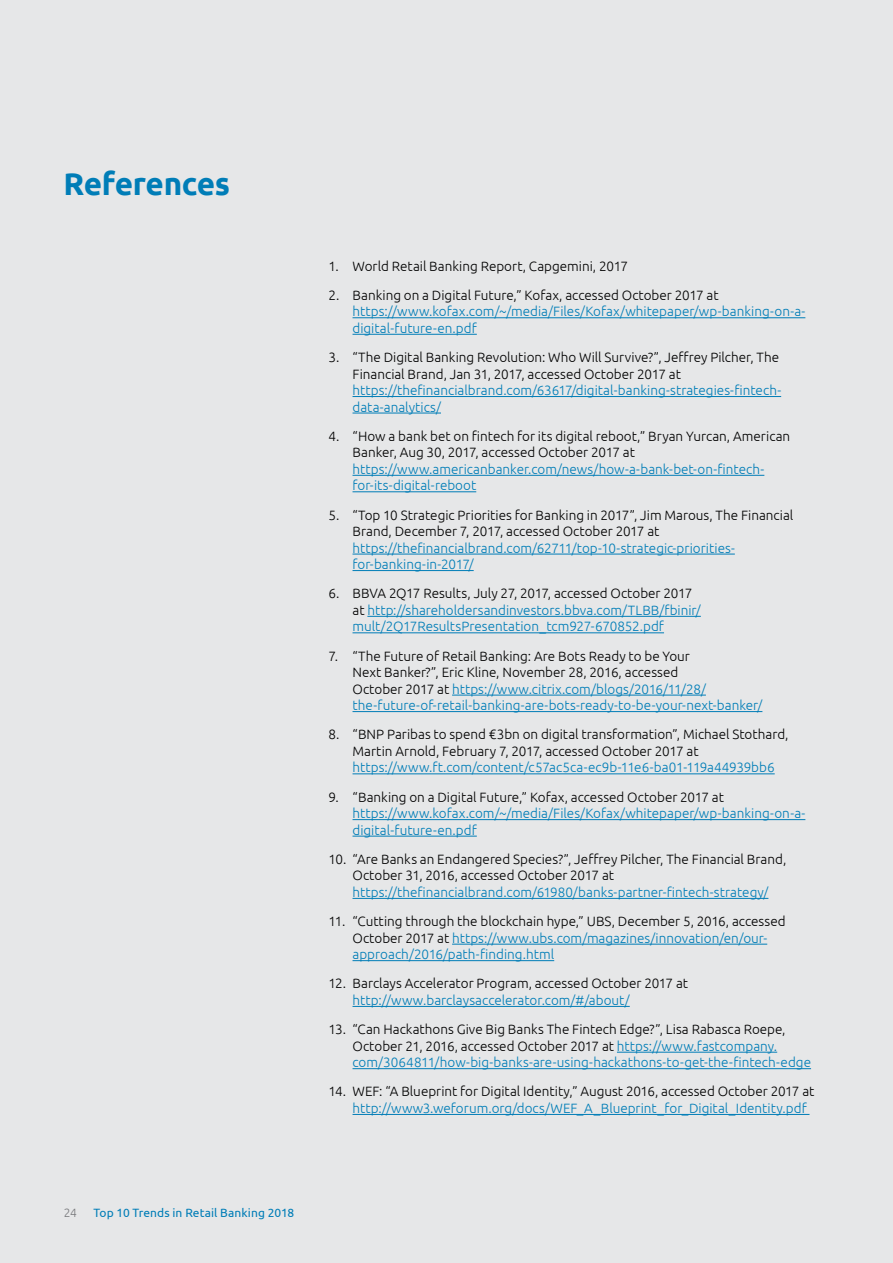
<style>
.page{position:relative;width:893px;height:1263px;background:#e6e7e8}
.page>*{position:absolute;margin:0;border:0;box-sizing:border-box;transform-origin:0 0}
.t1{font:700 31.5px "Ubuntu";letter-spacing:-.015em;color:#007db7}
.t2{font:300 13.5px/16.5px "Ubuntu";color:#000}
.t3{font:300 13.5px/16.5px "Ubuntu";color:#007db7}
.t4{font:12px "Ubuntu";letter-spacing:.005em;color:#007db7}
.t5{font:300 12px "Ubuntu";color:#77787b}
.s1{color:#000}
.s2{color:#007db7}
</style>
<div class="page">
<hr style="left:352px;top:317px;width:453px;height:1px;background:#007db7">
<hr style="left:352px;top:334px;width:125px;height:1px;background:#007db7">
<hr style="left:352px;top:396px;width:429px;height:1px;background:#007db7">
<hr style="left:352px;top:413px;width:89px;height:1px;background:#007db7">
<hr style="left:352px;top:475px;width:412px;height:1px;background:#007db7">
<hr style="left:352px;top:491px;width:124px;height:1px;background:#007db7">
<hr style="left:352px;top:554px;width:383px;height:1px;background:#007db7">
<hr style="left:352px;top:570px;width:122px;height:1px;background:#007db7">
<hr style="left:367px;top:616px;width:334px;height:1px;background:#007db7">
<hr style="left:352px;top:632px;width:312px;height:1px;background:#007db7">
<hr style="left:452px;top:695px;width:254px;height:1px;background:#007db7">
<hr style="left:352px;top:711px;width:410px;height:1px;background:#007db7">
<hr style="left:352px;top:773px;width:423px;height:1px;background:#007db7">
<hr style="left:352px;top:819px;width:453px;height:1px;background:#007db7">
<hr style="left:352px;top:836px;width:125px;height:1px;background:#007db7">
<hr style="left:352px;top:898px;width:416px;height:1px;background:#007db7">
<hr style="left:452px;top:944px;width:315px;height:1px;background:#007db7">
<hr style="left:352px;top:960px;width:202px;height:1px;background:#007db7">
<hr style="left:352px;top:1006px;width:278px;height:1px;background:#007db7">
<hr style="left:617px;top:1052px;width:160px;height:1px;background:#007db7">
<hr style="left:352px;top:1068px;width:459px;height:1px;background:#007db7">
<hr style="left:352px;top:1114px;width:457px;height:1px;background:#007db7">
<h1 class="t1" style="left:63px;top:164px;width:168px">References</h1>
<p class="t2" style="left:328px;top:257px;width:301px">1. World Retail Banking Report, Capgemini, 2017</p>
<p class="t2" style="left:328px;top:286px;width:392px">2. Banking on a Digital Future,” Kofax, accessed October 2017 at</p>
<p class="t3" style="left:352px;top:303px;width:454px">https://www.kofax.com/~/media/Files/Kofax/whitepaper/wp-banking-on-a&shy;digital-future-en.pdf</p>
<p class="t2" style="left:352px;top:349px;width:428px;text-indent:-24px">3. “The Digital Banking Revolution: Who Will Survive?”, Jeffrey Pilcher, The<br>Financial Brand, Jan 31, 2017, accessed October 2017 at</p>
<p class="t3" style="left:352px;top:382px;width:430px">https://thefinancialbrand.com/63617/digital-banking-strategies-fintech&shy;data-analytics/</p>
<p class="t2" style="left:352px;top:427px;width:439px;text-indent:-24px">4. “How a bank bet on fintech for its digital reboot,” Bryan Yurcan, American<br>Banker, Aug 30, 2017, accessed October 2017 at</p>
<p class="t3" style="left:352px;top:460px;width:413px">https://www.americanbanker.com/news/how-a-bank-bet-on-fintech&shy;for-its-digital-reboot</p>
<p class="t2" style="left:352px;top:506px;width:442px;text-indent:-24px">5. “Top 10 Strategic Priorities for Banking in 2017”, Jim Marous, The Financial<br>Brand, December 7, 2017, accessed October 2017 at</p>
<p class="t3" style="left:352px;top:539px;width:384px">https://thefinancialbrand.com/62711/top-10-strategic-priorities&shy;for-banking-in-2017/</p>
<p class="t3" style="left:352px;top:585px;width:350px;text-indent:-24px"><span class="s1">6. BBVA 2Q17 Results, July 27, 2017, accessed October 2017 at</span> http://shareholdersandinvestors.bbva.com/TLBB/fbinir/ mult/2Q17ResultsPresentation_tcm927-670852.pdf</p>
<p class="t2" style="left:352px;top:647px;width:411px;text-indent:-24px">7. “The Future of Retail Banking: Are Bots Ready to be Your<br>Next Banker?”, Eric Kline, November 28, 2016, accessed<br>October 2017 at <span class="s2">https://www.citrix.com/blogs/2016/11/28/ the-future-of-retail-banking-are-bots-ready-to-be-your-next-banker/</span></p>
<p class="t2" style="left:352px;top:726px;width:437px;text-indent:-24px">8. “BNP Paribas to spend €3bn on digital transformation”, Michael Stothard,<br>Martin Arnold, February 7, 2017, accessed October 2017 at</p>
<p class="t3" style="left:352px;top:759px;width:424px">https://www.ft.com/content/c57ac5ca-ec9b-11e6-ba01-119a44939bb6</p>
<p class="t2" style="left:328px;top:788px;width:397px">9. “Banking on a Digital Future,” Kofax, accessed October 2017 at</p>
<p class="t3" style="left:352px;top:805px;width:454px">https://www.kofax.com/~/media/Files/Kofax/whitepaper/wp-banking-on-a&shy;digital-future-en.pdf</p>
<p class="t2" style="left:352px;top:850px;width:435px;text-indent:-24px">10. “Are Banks an Endangered Species?”, Jeffrey Pilcher, The Financial Brand,<br>October 31, 2016, accessed October 2017 at</p>
<p class="t3" style="left:352px;top:883px;width:417px">https://thefinancialbrand.com/61980/banks-partner-fintech-strategy/</p>
<p class="t3" style="left:352px;top:913px;width:435px;text-indent:-24px"><span class="s1">11. “Cutting through the blockchain hype,” UBS, December 5, 2016, accessed<br>October 2017 at</span> https://www.ubs.com/magazines/innovation/en/our&shy;approach/2016/path-finding.html</p>
<p class="t2" style="left:328px;top:975px;width:361px">12. Barclays Accelerator Program, accessed October 2017 at</p>
<p class="t3" style="left:352px;top:991px;width:279px">http://www.barclaysaccelerator.com/#/about/</p>
<p class="t2" style="left:352px;top:1021px;width:460px;text-indent:-24px">13. “Can Hackathons Give Big Banks The Fintech Edge?”, Lisa Rabasca Roepe,<br>October 21, 2016, accessed October 2017 at <span class="s2">https://www.fastcompany. com/3064811/how-big-banks-are-using-hackathons-to-get-the-fintech-edge</span></p>
<p class="t2" style="left:328px;top:1083px;width:487px">14. WEF: “A Blueprint for Digital Identity,” August 2016, accessed October 2017 at</p>
<p class="t3" style="left:352px;top:1099px;width:456px">http://www3.weforum.org/docs/WEF_A_Blueprint_for_Digital_Identity.pdf</p>
<p class="t5" style="left:64px;top:1205px;width:14px">24</p>
<p class="t4" style="left:94px;top:1205px;width:202px">Top 10 Trends in Retail Banking 2018</p>
</div>
